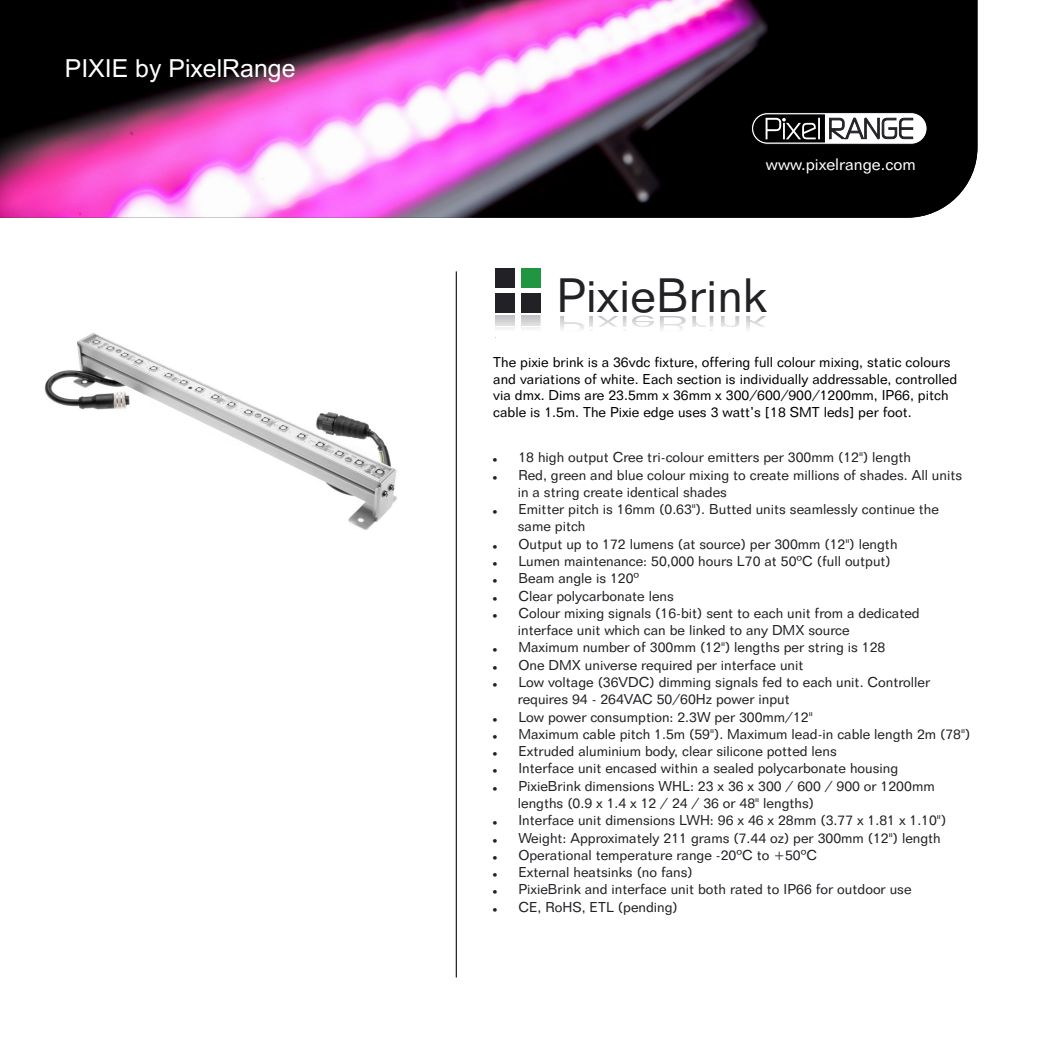
<style>
.page{position:relative;width:1042px;height:1042px;background:#fff}
.page>*{position:absolute;margin:0;border:0;box-sizing:border-box;transform-origin:0 0}
.t1{font:47.25px "Folio BT";color:#212126}
.t2{font:24.85px "Arial";color:#fff}
.t3{font:16.45px "Folio BT";color:#fff}
.t4{font:14px/17.3px "Folio BT";color:#212126}
.t5{font:14px/16.6px "Folio BT";color:#000}
</style>
<div class="page">
<img style="left:0;top:0;width:977px;height:218px">
<hr style="left:456px;top:271px;width:1px;height:706px;background:#212126">
<div style="left:496px;top:269px;width:19px;height:19px;background:#212126"></div>
<div style="left:496px;top:293px;width:19px;height:19px;background:#212126"></div>
<div style="left:522px;top:269px;width:19px;height:19px;background:#219640"></div>
<div style="left:522px;top:293px;width:19px;height:19px;background:#212126"></div>
<img style="left:496px;top:328px;width:19px;height:1px">
<img style="left:522px;top:328px;width:18px;height:1px">
<img style="left:522px;top:316px;width:19px;height:9px">
<img style="left:560px;top:315px;width:206px;height:15px">
<svg style="left:750px;top:112px;width:178px;height:33px"></svg>
<img style="left:44px;top:332px;width:353px;height:198px">
<h2 class="t2" style="left:65px;top:59px;width:232px">PIXIE by PixelRange</h2>
<p class="t3" style="left:766px;top:158px;width:151px">www.pixelrange.com</p>
<h1 class="t1" style="left:556px;top:276px;width:212px">PixieBrink</h1>
<p class="t5" style="left:493px;top:355px;width:465px">The pixie brink is a 36vdc fixture, offering full colour mixing, static colours and variations of white. Each section is individually addressable, controlled via dmx. Dims are 23.5mm x 36mm x 300/600/900/1200mm, IP66, pitch cable is 1.5m. The Pixie edge uses 3 watt’s [18 SMT leds] per foot.</p>
<p class="t4" style="left:518px;top:450px;width:454px">18 high output Cree tri-colour emitters per 300mm (12") length<br>Red, green and blue colour mixing to create millions of shades. All units in a string create identical shades<br>Emitter pitch is 16mm (0.63"). Butted units seamlessly continue the same pitch<br>Output up to 172 lumens (at source) per 300mm (12") length<br>Lumen maintenance: 50,000 hours L70 at 50ºC (full output)<br>Beam angle is 120º<br>Clear polycarbonate lens<br>Colour mixing signals (16-bit) sent to each unit from a dedicated interface unit which can be linked to any DMX source<br>Maximum number of 300mm (12") lengths per string is 128<br>One DMX universe required per interface unit<br>Low voltage (36VDC) dimming signals fed to each unit. Controller requires 94 - 264VAC 50/60Hz power input<br>Low power consumption: 2.3W per 300mm/12"<br>Maximum cable pitch 1.5m (59"). Maximum lead-in cable length 2m (78")<br>Extruded aluminium body, clear silicone potted lens<br>Interface unit encased within a sealed polycarbonate housing<br>PixieBrink dimensions WHL: 23 x 36 x 300 / 600 / 900 or 1200mm lengths (0.9 x 1.4 x 12 / 24 / 36 or 48" lengths)<br>Interface unit dimensions LWH: 96 x 46 x 28mm (3.77 x 1.81 x 1.10")<br>Weight: Approximately 211 grams (7.44 oz) per 300mm (12") length Operational temperature range -20ºC to +50ºC<br>External heatsinks (no fans)<br>PixieBrink and interface unit both rated to IP66 for outdoor use<br>CE, RoHS, ETL (pending)</p>
</div>
